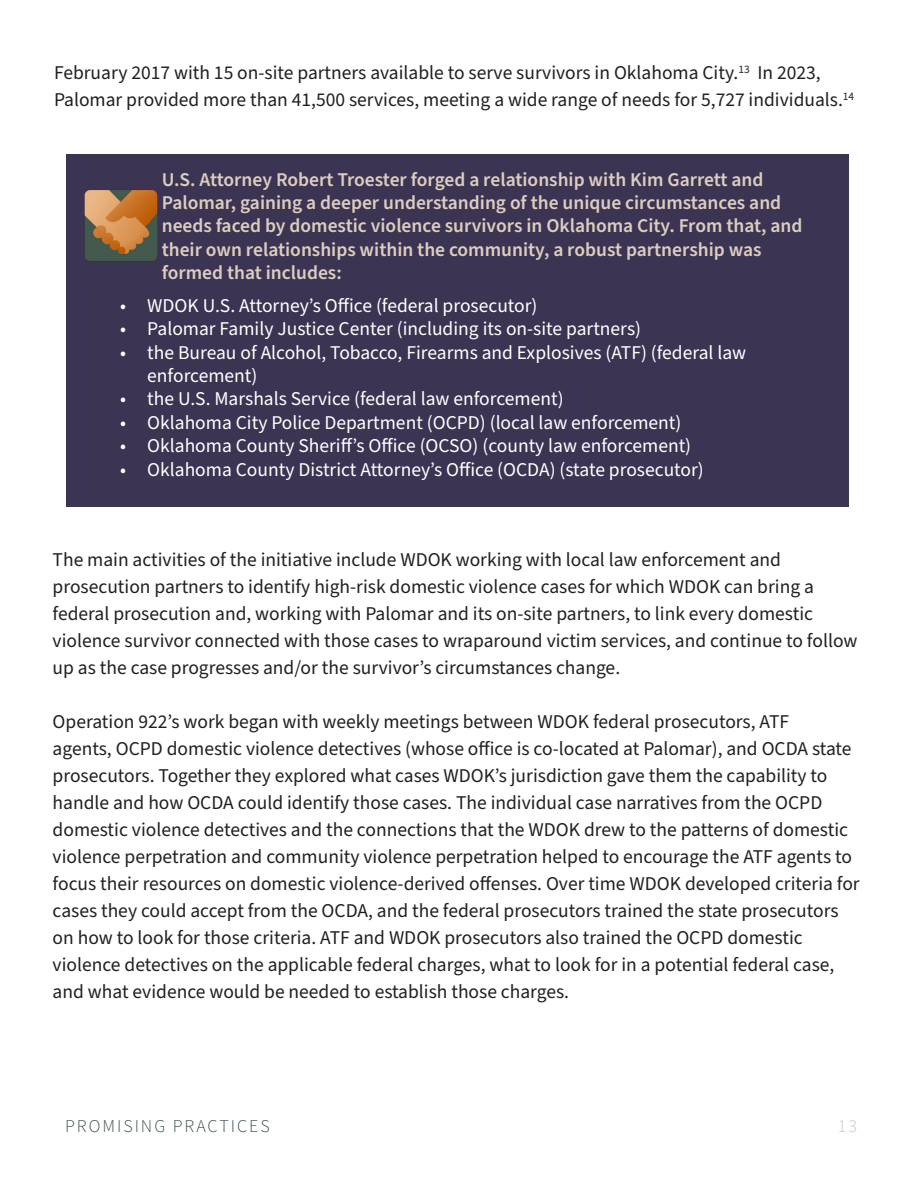
<style>
.page{position:relative;width:918px;height:1188px;background:#fff}
.page>*{position:absolute;margin:0;border:0;box-sizing:border-box;transform-origin:0 0}
.t1{font:19.5px/27px "Source Sans Pro";color:#231f20}
.t2{font:19.5px/23.4px "Source Sans Pro";color:#fff}
.t3{font:600 19.5px/23.4px "Source Sans Pro";color:#ddcdc0}
.t4{font:300 18px "Source Sans Pro";letter-spacing:.11em;color:#364c41}
.t5{font:300 18px "Source Sans Pro";color:#b8c7d4}
</style>
<div class="page">
<div style="left:66px;top:154px;width:783px;height:352px;background:#3b3452"></div>
<img style="left:84px;top:190px;width:74px;height:71px">
<p class="t1" style="left:54px;top:60px;width:802px">February 2017 with 15 on-site partners available to serve survivors in Oklahoma City.<sup>13</sup> In 2023,<br>Palomar provided more than 41,500 services, meeting a wide range of needs for 5,727 individuals.<sup>14</sup></p>
<p class="t3" style="left:162px;top:168px;width:642px">U.S. Attorney Robert Troester forged a relationship with Kim Garrett and Palomar, gaining a deeper understanding of the unique circumstances and needs faced by domestic violence survivors in Oklahoma City. From that, and their own relationships within the community, a robust partnership was formed that includes:</p>
<p class="t2" style="left:120px;top:294px;width:419px">• WDOK U.S. Attorney’s Office (federal prosecutor)</p>
<p class="t2" style="left:120px;top:318px;width:522px">• Palomar Family Justice Center (including its on-site partners)</p>
<p class="t2" style="left:147px;top:341px;width:600px;text-indent:-27px">• the Bureau of Alcohol, Tobacco, Firearms and Explosives (ATF) (federal law enforcement)</p>
<p class="t2" style="left:120px;top:388px;width:445px">• the U.S. Marshals Service (federal law enforcement)</p>
<p class="t2" style="left:120px;top:411px;width:563px">• Oklahoma City Police Department (OCPD) (local law enforcement)</p>
<p class="t2" style="left:120px;top:435px;width:572px">• Oklahoma County Sheriff’s Office (OCSO) (county law enforcement)</p>
<p class="t2" style="left:120px;top:458px;width:585px">• Oklahoma County District Attorney’s Office (OCDA) (state prosecutor)</p>
<p class="t1" style="left:53px;top:547px;width:806px">The main activities of the initiative include WDOK working with local law enforcement and prosecution partners to identify high-risk domestic violence cases for which WDOK can bring a federal prosecution and, working with Palomar and its on-site partners, to link every domestic violence survivor connected with those cases to wraparound victim services, and continue to follow up as the case progresses and/or the survivor’s circumstances change.</p>
<p class="t1" style="left:53px;top:709px;width:809px">Operation 922’s work began with weekly meetings between WDOK federal prosecutors, ATF<br>agents, OCPD domestic violence detectives (whose office is co-located at Palomar), and OCDA state prosecutors. Together they explored what cases WDOK’s jurisdiction gave them the capability to handle and how OCDA could identify those cases. The individual case narratives from the OCPD domestic violence detectives and the connections that the WDOK drew to the patterns of domestic violence perpetration and community violence perpetration helped to encourage the ATF agents to focus their resources on domestic violence-derived offenses. Over time WDOK developed criteria for cases they could accept from the OCDA, and the federal prosecutors trained the state prosecutors on how to look for those criteria. ATF and WDOK prosecutors also trained the OCPD domestic violence detectives on the applicable federal charges, what to look for in a potential federal case, and what evidence would be needed to establish those charges.</p>
<p class="t4" style="left:65px;top:1114px;width:206px">PROMISING PRACTICES</p>
<p class="t5" style="left:838px;top:1114px;width:21px">13</p>
</div>
